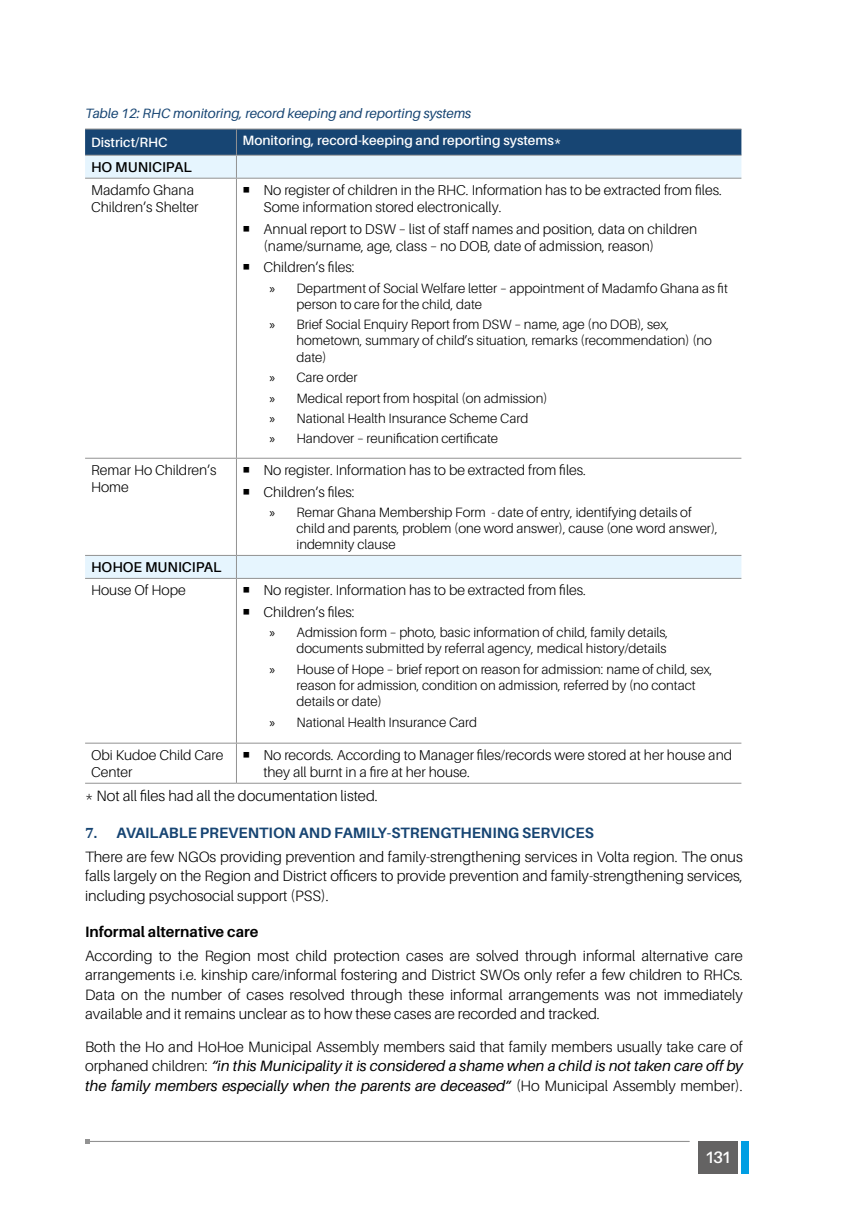
<style>
.page{position:relative;width:851px;height:1212px;background:#fff}
.page>*{position:absolute;margin:0;border:0;box-sizing:border-box;transform-origin:0 0}
.t1{font:600 16.5px "Aileron";color:#fff}
.t2{font:300 15px/19.5px "Aileron";color:#000}
.t3{font:700 15px "Aileron";color:#000}
.t4{font:300 14.25px/17.1px "Aileron";color:#000}
.t5{font:600 14.25px "Aileron";color:#000}
.t6{font:300 13.5px/16.2px "Aileron";color:#000}
.t7{font:600 13.5px "Aileron";color:#fff}
.t8{font:italic 13.5px "Aileron";color:#174573}
.s1{font-family:"Myriad Pro";font-weight:400}
.s2{font-family:"Cambria";font-weight:700;color:#174573}
.s3{font-weight:700;color:#174573}
.s4{font-weight:400;font-style:italic}
</style>
<div class="page">
<hr style="left:87px;top:1141px;width:602px;height:1px;background:#929292">
<svg style="left:85px;top:1139px;width:5px;height:5px"></svg>
<svg style="left:85px;top:457px;width:656px;height:121px"></svg>
<svg style="left:85px;top:129px;width:656px;height:49px;background:#7896b2"></svg>
<hr style="left:85px;top:178px;width:151px;height:1px;background:#929292">
<hr style="left:236px;top:178px;width:505px;height:1px;background:#929292">
<hr style="left:236px;top:179px;width:1px;height:279px;background:#929292">
<hr style="left:85px;top:458px;width:151px;height:1px;background:#929292">
<hr style="left:236px;top:458px;width:505px;height:1px;background:#929292">
<hr style="left:236px;top:459px;width:1px;height:96px;background:#929292">
<hr style="left:85px;top:555px;width:151px;height:1px;background:#929292">
<hr style="left:236px;top:555px;width:505px;height:1px;background:#929292">
<svg style="left:236px;top:556px;width:1px;height:22px"></svg>
<hr style="left:85px;top:578px;width:151px;height:1px;background:#929292">
<hr style="left:236px;top:578px;width:505px;height:1px;background:#929292">
<hr style="left:236px;top:579px;width:1px;height:164px;background:#929292">
<hr style="left:85px;top:743px;width:151px;height:1px;background:#929292">
<hr style="left:236px;top:743px;width:505px;height:1px;background:#929292">
<hr style="left:236px;top:743px;width:1px;height:40px;background:#929292">
<hr style="left:85px;top:783px;width:151px;height:1px;background:#929292">
<hr style="left:236px;top:783px;width:505px;height:1px;background:#929292">
<div style="left:698px;top:1141px;width:40px;height:33px;background:#646363"></div>
<div style="left:740px;top:1141px;width:8px;height:33px;background:#009ee3"></div>
<p class="t8" style="left:85px;top:106px;width:388px">Table 12: RHC monitoring, record keeping and reporting systems</p>
<p class="t7" style="left:91px;top:135px;width:78px">District/RHC</p>
<p class="t7" style="left:242px;top:133px;width:320px">Monitoring, record-keeping and reporting systems*</p>
<p class="t5" style="left:91px;top:159px;width:102px">HO MUNICIPAL</p>
<p class="t4" style="left:91px;top:182px;width:109px">Madamfo Ghana<br>Children’s Shelter</p>
<p class="t4" style="left:263px;top:182px;width:460px;text-indent:-21px">○ No register of children in the RHC. Information has to be extracted from files.<br>Some information stored electronically.</p>
<p class="t4" style="left:263px;top:220px;width:435px;text-indent:-21px">○ Annual report to DSW – list of staff names and position, data on children (name/surname, age, class – no DOB, date of admission, reason)</p>
<p class="t4" style="left:242px;top:259px;width:114px">○ Children’s files:</p>
<p class="t6" style="left:296px;top:280px;width:433px;text-indent:-27px"><span class="s1">»</span> Department of Social Welfare letter – appointment of Madamfo Ghana as fit person to care for the child, date</p>
<p class="t6" style="left:296px;top:317px;width:417px;text-indent:-27px"><span class="s1">»</span> Brief Social Enquiry Report from DSW – name, age (no DOB), sex, hometown, summary of child’s situation, remarks (recommendation) (no date)</p>
<p class="t6" style="left:269px;top:367px;width:279px;line-height:20.4px"><span class="s1">»</span> Care order<br><span class="s1">»</span> Medical report from hospital (on admission) <span class="s1">»</span> National Health Insurance Scheme Card<br><span class="s1">»</span> Handover – reunification certificate</p>
<p class="t4" style="left:91px;top:462px;width:127px">Remar Ho Children’s<br>Home</p>
<p class="t4" style="left:242px;top:462px;width:345px">○ No register. Information has to be extracted from files.</p>
<p class="t4" style="left:242px;top:483px;width:114px">○ Children’s files:</p>
<p class="t6" style="left:296px;top:504px;width:423px;text-indent:-27px"><span class="s1">»</span> Remar Ghana Membership Form - date of entry, identifying details of child and parents, problem (one word answer), cause (one word answer), indemnity clause</p>
<p class="t5" style="left:91px;top:560px;width:132px">HOHOE MUNICIPAL</p>
<p class="t4" style="left:91px;top:582px;width:96px">House Of Hope</p>
<p class="t4" style="left:242px;top:582px;width:345px">○ No register. Information has to be extracted from files.</p>
<p class="t4" style="left:242px;top:603px;width:114px">○ Children’s files:</p>
<p class="t6" style="left:269px;top:624px;width:400px;text-align:right"><span class="s1">»</span> Admission form – photo, basic information of child, family details, documents submitted by referral agency, medical history/details</p>
<p class="t6" style="left:296px;top:661px;width:417px;text-indent:-27px"><span class="s1">»</span> House of Hope – brief report on reason for admission: name of child, sex, reason for admission, condition on admission, referred by (no contact details or date)</p>
<p class="t6" style="left:269px;top:714px;width:209px"><span class="s1">»</span> National Health Insurance Card</p>
<p class="t4" style="left:91px;top:747px;width:134px">Obi Kudoe Child Care<br>Center</p>
<p class="t4" style="left:263px;top:747px;width:470px;text-indent:-21px">○ No records. According to Manager files/records were stored at her house and they all burnt in a fire at her house.</p>
<p class="t2" style="left:85px;top:786px;width:294px">* Not all files had all the documentation listed.</p>
<p class="t2" style="left:85px;top:821px;width:659px;line-height:23.7px"><span class="s2">7.</span> <span class="s3">AVAILABLE PREVENTION AND FAMILY-STRENGTHENING SERVICES<br></span>There are few NGOs providing prevention and family-strengthening services in Volta region. The onus</p>
<p class="t2" style="left:85px;top:866px;width:659px">falls largely on the Region and District officers to provide prevention and family-strengthening services, including psychosocial support (PSS).</p>
<p class="t3" style="left:85px;top:923px;width:175px">Informal alternative care</p>
<p class="t2" style="left:85px;top:946px;width:659px;text-align:justify">According to the Region most child protection cases are solved through informal alternative care arrangements i.e. kinship care/informal fostering and District SWOs only refer a few children to RHCs.<br>Data on the number of cases resolved through these informal arrangements was not immediately available and it remains unclear as to how these cases are recorded and tracked.</p>
<p class="t2" style="left:85px;top:1037px;width:659px;text-align:justify">Both the Ho and HoHoe Municipal Assembly members said that family members usually take care of orphaned children: <span class="s4">“in this Municipality it is considered a shame when a child is not taken care off by the family members especially when the parents are deceased”</span> (Ho Municipal Assembly member).</p>
<p class="t1" style="left:704px;top:1148px;width:28px">131</p>
</div>
